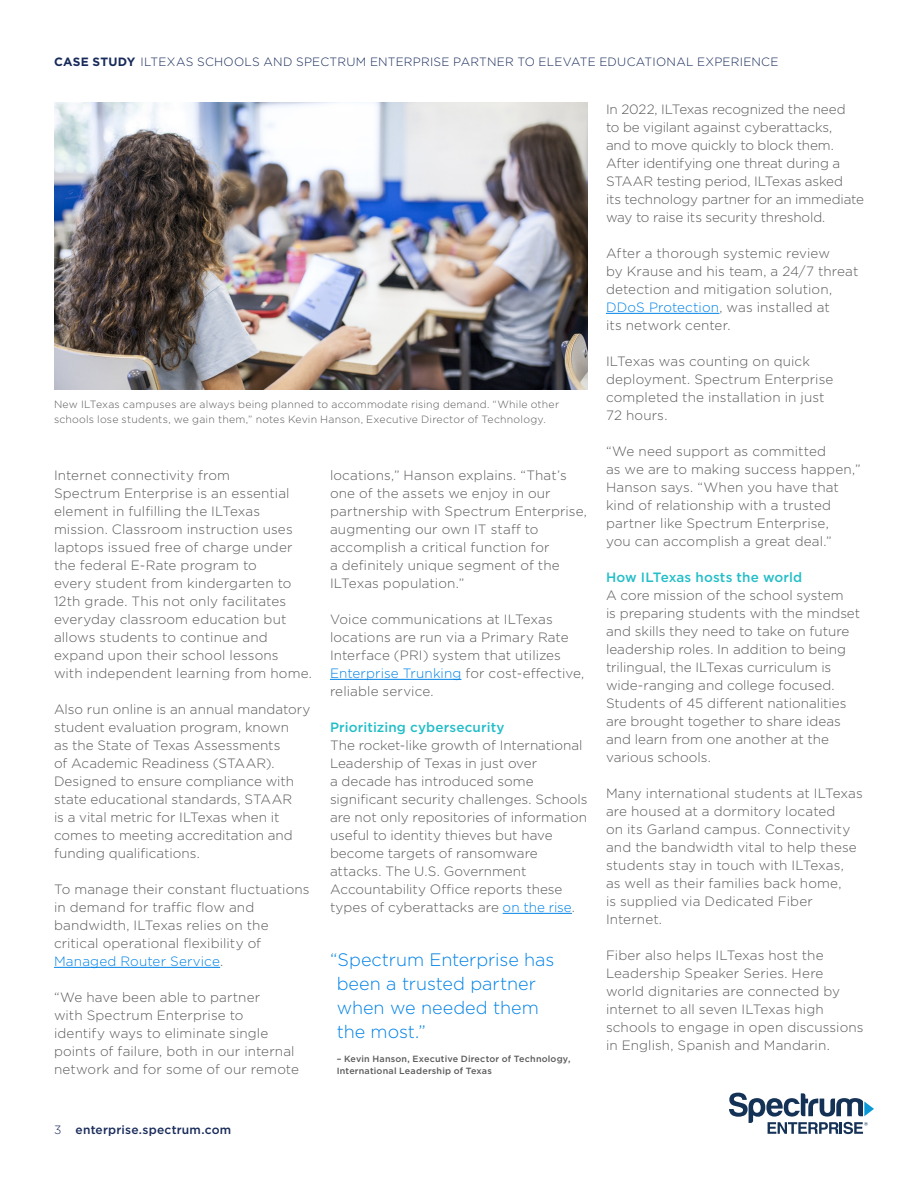
<style>
.page{position:relative;width:918px;height:1188px;background:#fff}
.page>*{position:absolute;margin:0;border:0;box-sizing:border-box;transform-origin:0 0}
.t1{font:300 18px/24px "Gotham";color:#0082e6}
.t2{font:300 13.5px/18px "Gotham";letter-spacing:.005em;color:#5a5a5a}
.t3{font:500 13.5px "Gotham";letter-spacing:.01em;color:#23bec8}
.t4{font:300 12px "Gotham";letter-spacing:.02em;color:#172a5a}
.t5{font:500 12px "Gotham";letter-spacing:.02em;color:#172a5a}
.t6{font:300 10.5px/15px "Gotham";letter-spacing:.02em;color:#5a5a5a}
.t7{font:500 9px/12px "Gotham";letter-spacing:.02em;color:#5a5a5a}
.s1{font-weight:700}
.s2{color:#0082e6}
.s3{font-weight:300}
</style>
<div class="page">
<hr style="left:330px;top:679px;width:131px;height:1px;background:#0082e6">
<hr style="left:503px;top:913px;width:69px;height:1px;background:#0082e6">
<hr style="left:606px;top:313px;width:113px;height:1px;background:#0082e6">
<hr style="left:54px;top:967px;width:166px;height:1px;background:#0082e6">
<svg style="left:729px;top:1093px;width:145px;height:41px"></svg>
<img style="left:54px;top:102px;width:534px;height:288px">
<p class="t4" style="left:54px;top:54px;width:726px"><span class="s1">CASE STUDY</span> ILTEXAS SCHOOLS AND SPECTRUM ENTERPRISE PARTNER TO ELEVATE EDUCATIONAL EXPERIENCE</p>
<p class="t6" style="left:54px;top:397px;width:507px">New ILTexas campuses are always being planned to accommodate rising demand. “While other schools lose students, we gain them,” notes Kevin Hanson, Executive Director of Technology.</p>
<p class="t2" style="left:54px;top:466px;width:260px">Internet connectivity from<br>Spectrum Enterprise is an essential element in fulfilling the ILTexas mission. Classroom instruction uses laptops issued free of charge under the federal E-Rate program to<br>every student from kindergarten to 12th grade. This not only facilitates everyday classroom education but allows students to continue and expand upon their school lessons<br>with independent learning from home.</p>
<p class="t2" style="left:54px;top:700px;width:258px">Also run online is an annual mandatory student evaluation program, known<br>as the State of Texas Assessments<br>of Academic Readiness (STAAR).<br>Designed to ensure compliance with state educational standards, STAAR<br>is a vital metric for ILTexas when it comes to meeting accreditation and funding qualifications.</p>
<p class="t2" style="left:54px;top:880px;width:257px">To manage their constant fluctuations in demand for traffic flow and bandwidth, ILTexas relies on the critical operational flexibility of<br><span class="s2">Managed Router Service</span>.</p>
<p class="t2" style="left:54px;top:988px;width:247px">“We have been able to partner<br>with Spectrum Enterprise to<br>identify ways to eliminate single points of failure, both in our internal network and for some of our remote</p>
<p class="t2" style="left:330px;top:466px;width:259px">locations,” Hanson explains. “That’s one of the assets we enjoy in our partnership with Spectrum Enterprise, augmenting our own IT staff to accomplish a critical function for<br>a definitely unique segment of the ILTexas population.”</p>
<p class="t2" style="left:330px;top:610px;width:256px">Voice communications at ILTexas locations are run via a Primary Rate Interface (PRI) system that utilizes <span class="s2">Enterprise Trunking</span> for cost-effective, reliable service.</p>
<p class="t3" style="left:330px;top:718px;width:176px">Prioritizing cybersecurity</p>
<p class="t2" style="left:330px;top:736px;width:259px">The rocket-like growth of International Leadership of Texas in just over<br>a decade has introduced some significant security challenges. Schools are not only repositories of information useful to identity thieves but have become targets of ransomware attacks. The U.S. Government Accountability Office reports these types of cyberattacks are <span class="s2">on the rise</span>.</p>
<h1 class="t1" style="left:337px;top:947px;width:219px;text-indent:-7px">“Spectrum Enterprise has been a trusted partner when we needed them the most.”</h1>
<p class="t7" style="left:337px;top:1053px;width:235px">– Kevin Hanson, Executive Director of Technology,<br>International Leadership of Texas</p>
<p class="t2" style="left:606px;top:100px;width:260px">In 2022, ILTexas recognized the need<br>to be vigilant against cyberattacks,<br>and to move quickly to block them.<br>After identifying one threat during a STAAR testing period, ILTexas asked<br>its technology partner for an immediate way to raise its security threshold.</p>
<p class="t2" style="left:606px;top:244px;width:254px">After a thorough systemic review<br>by Krause and his team, a 24/7 threat detection and mitigation solution,<br><span class="s2">DDoS Protection</span>, was installed at<br>its network center.</p>
<p class="t2" style="left:606px;top:352px;width:229px">ILTexas was counting on quick deployment. Spectrum Enterprise completed the installation in just<br>72 hours.</p>
<p class="t2" style="left:606px;top:442px;width:256px">“We need support as committed<br>as we are to making success happen,” Hanson says. “When you have that kind of relationship with a trusted partner like Spectrum Enterprise,<br>you can accomplish a great deal.”</p>
<p class="t3" style="left:606px;top:568px;width:198px">How ILTexas hosts the world</p>
<p class="t2" style="left:606px;top:586px;width:256px">A core mission of the school system<br>is preparing students with the mindset and skills they need to take on future leadership roles. In addition to being trilingual, the ILTexas curriculum is wide-ranging and college focused.<br>Students of 45 different nationalities are brought together to share ideas and learn from one another at the various schools.</p>
<p class="t2" style="left:606px;top:784px;width:258px">Many international students at ILTexas are housed at a dormitory located<br>on its Garland campus. Connectivity and the bandwidth vital to help these students stay in touch with ILTexas,<br>as well as their families back home,<br>is supplied via Dedicated Fiber<br>Internet.</p>
<p class="t2" style="left:606px;top:946px;width:259px">Fiber also helps ILTexas host the Leadership Speaker Series. Here world dignitaries are connected by internet to all seven ILTexas high schools to engage in open discussions in English, Spanish and Mandarin.</p>
<p class="t5" style="left:54px;top:1122px;width:179px"><span class="s3">3</span> enterprise.spectrum.com</p>
</div>
